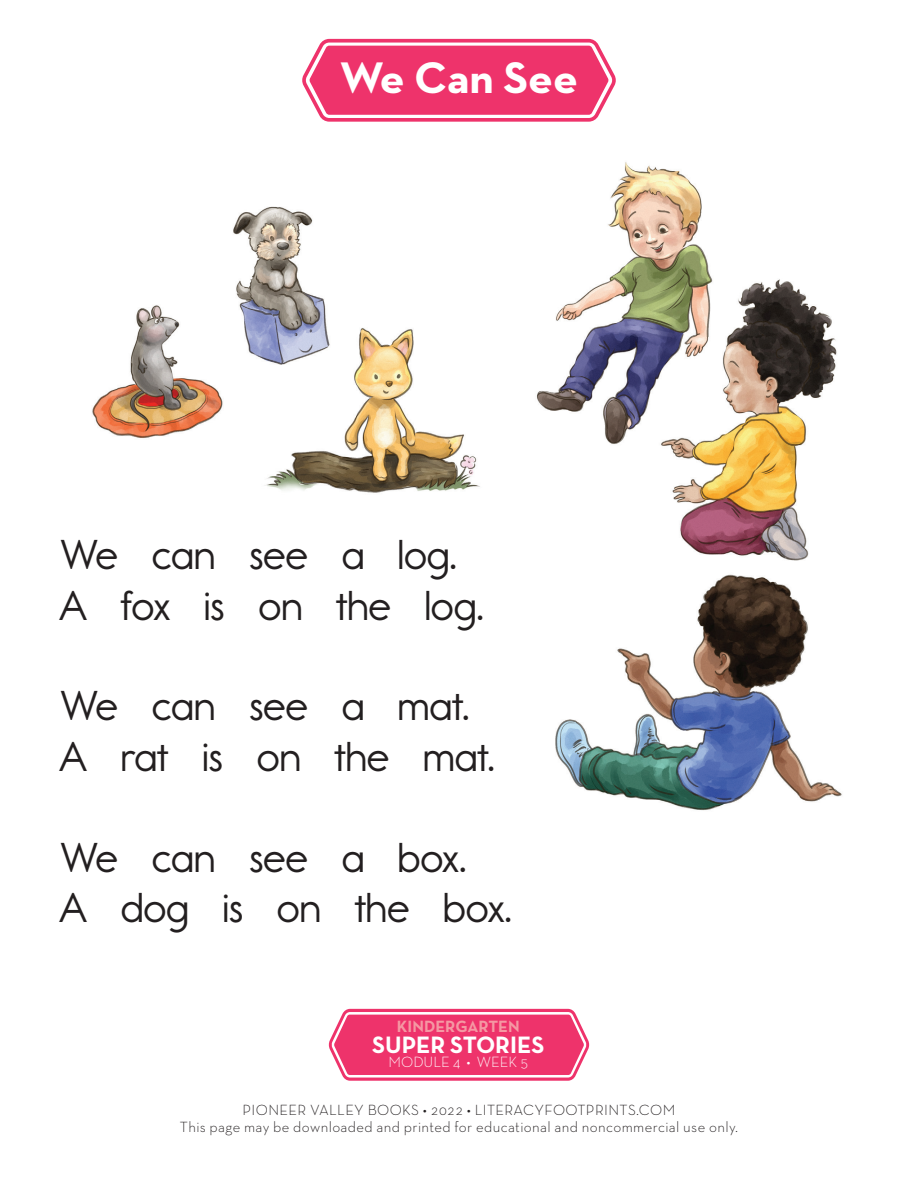
<style>
.page{position:relative;width:918px;height:1188px;background:#fff}
.page>*{position:absolute;margin:0;border:0;box-sizing:border-box;transform-origin:0 0}
.t1{font:700 45px "Neutra Text TF";color:#fff}
.t2{font:42px "Report School Rg";letter-spacing:-.005em;color:#231f20}
.t3{font:700 24.15px "Neutra Text TF";color:#fff}
.t4{font:700 16.65px "Neutra Text TF";color:#f598a3}
.t5{font:300 15.15px "Neutra Text TF";color:#fff}
.t6{font:300 15px/16.5px "Neutra Text TF";letter-spacing:.025em;color:#231f20;text-align:center}
</style>
<div class="page">
<img style="left:92px;top:162px;width:750px;height:649px">
<svg style="left:329px;top:1009px;width:260px;height:72px;background:#f04f7f"></svg>
<svg style="left:302px;top:39px;width:314px;height:83px;background:#f05281"></svg>
<p class="t1" style="left:340px;top:50px;width:240px">We Can See</p>
<p class="t2" style="left:61px;top:530px;width:397px">We can see a log.</p>
<p class="t2" style="left:59px;top:580px;width:426px">A fox is on the log.</p>
<p class="t2" style="left:61px;top:681px;width:410px">We can see a mat.</p>
<p class="t2" style="left:59px;top:732px;width:437px">A rat is on the mat.</p>
<p class="t2" style="left:61px;top:832px;width:407px">We can see a box.</p>
<p class="t2" style="left:59px;top:883px;width:454px">A dog is on the box.</p>
<p class="t4" style="left:397px;top:1016px;width:124px">KINDERGARTEN</p>
<h3 class="t3" style="left:372px;top:1029px;width:174px">SUPER STORIES</h3>
<p class="t5" style="left:388px;top:1053px;width:141px">MODULE 4 • WEEK 5</p>
<p class="t6" style="left:180px;top:1102px;width:560px">PIONEER VALLEY BOOKS • 2022 • LITERACYFOOTPRINTS.COM<br>This page may be downloaded and printed for educational and noncommercial use only.</p>
</div>
